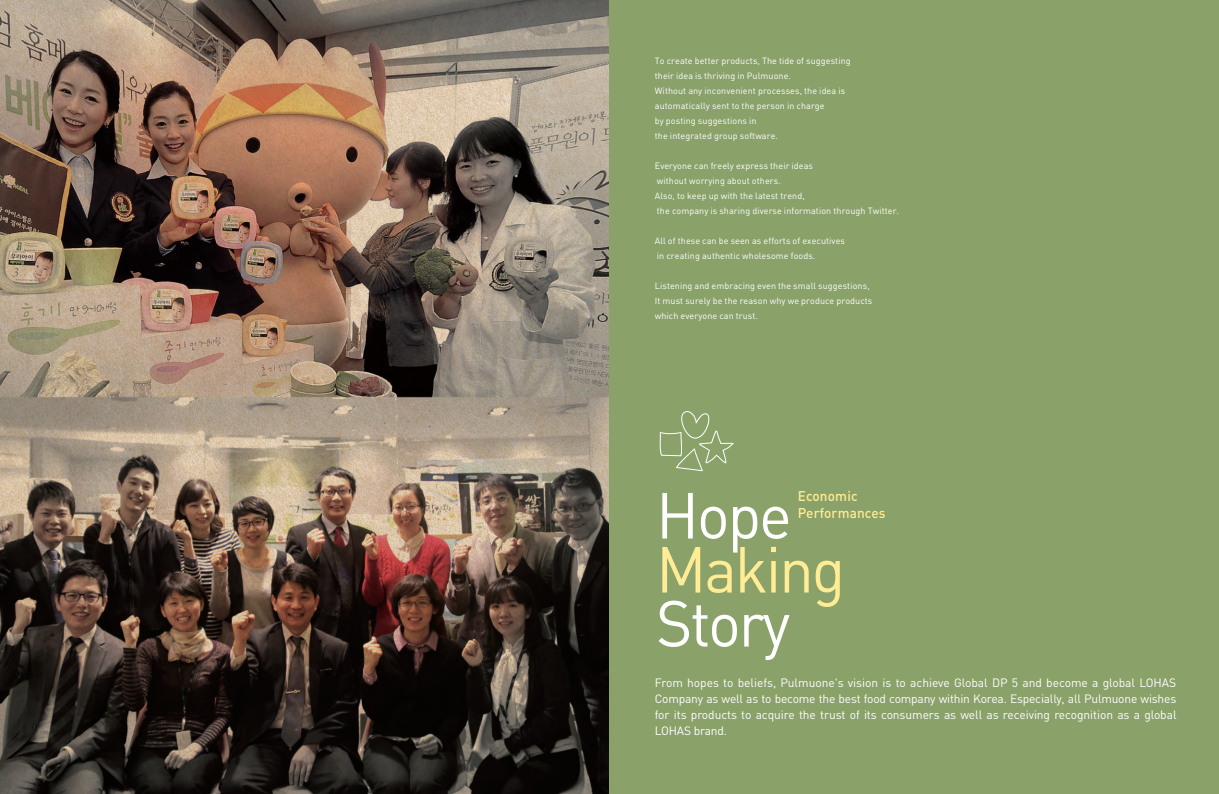
<style>
.page{position:relative;width:1219px;height:794px;background:#fff}
.page>*{position:absolute;margin:0;border:0;box-sizing:border-box;transform-origin:0 0}
.t1{font:64px "DIN";letter-spacing:-.035em;color:#fff}
.t2{font:64px "DIN";letter-spacing:-.035em;color:#ffec94}
.t3{font:500 14px/17px "DIN";letter-spacing:.01em;color:#ffec94}
.t4{font:12px/16px "DIN";letter-spacing:-.005em;color:#fff;text-align:justify}
.t5{font:9px/15px "DIN";letter-spacing:.01em;color:#fff}
</style>
<div class="page">
<img style="left:0;top:0;width:609px;height:794px">
<div style="left:609px;top:0;width:610px;height:794px;background:#8aa16a"></div>
<svg style="left:660px;top:411px;width:73px;height:60px"></svg>
<p class="t5" style="left:655px;top:53px;width:197px">To create better products, The tide of suggesting their idea is thriving in Pulmuone.<br>Without any inconvenient processes, the idea is automatically sent to the person in charge<br>by posting suggestions in<br>the integrated group software.</p>
<p class="t5" style="left:655px;top:158px;width:246px">Everyone can freely express their ideas<br>without worrying about others.<br>Also, to keep up with the latest trend,<br>the company is sharing diverse information through Twitter.</p>
<p class="t5" style="left:655px;top:233px;width:192px">All of these can be seen as efforts of executives in creating authentic wholesome foods.</p>
<p class="t5" style="left:655px;top:278px;width:219px">Listening and embracing even the small suggestions,<br>It must surely be the reason why we produce products which everyone can trust.</p>
<h2 class="t3" style="left:798px;top:488px;width:90px">Economic<br>Performances</h2>
<h1 class="t1" style="left:656px;top:479px;width:137px">Hope</h1>
<h1 class="t2" style="left:656px;top:533px;width:191px">Making</h1>
<h1 class="t1" style="left:656px;top:587px;width:136px">Story</h1>
<p class="t4" style="left:655px;top:674px;width:523px">From hopes to beliefs, Pulmuone's vision is to achieve Global DP 5 and become a global LOHAS Company as well as to become the best food company within Korea. Especially, all Pulmuone wishes for its products to acquire the trust of its consumers as well as receiving recognition as a global LOHAS brand.</p>
</div>
